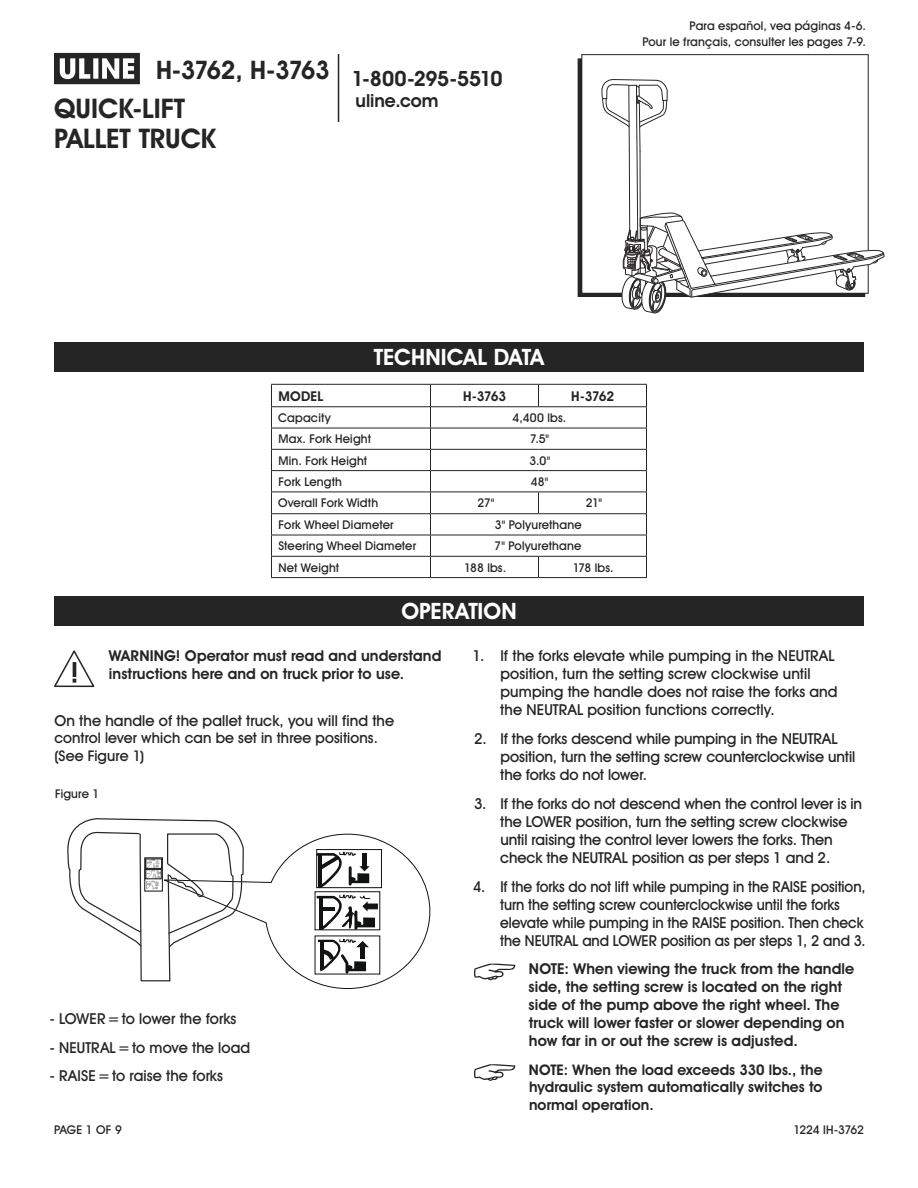
<style>
.page{position:relative;width:918px;height:1188px;background:#fff}
.page>*{position:absolute;margin:0;border:0;box-sizing:border-box;transform-origin:0 0}
.t1{font:700 27px/30px "Uline Two Knine";color:#252525}
.t2{font:700 25.5px "Uline Two Knine";letter-spacing:-.075em;color:#252525}
.t3{font:700 22.5px "Uline Two Knine";color:#fff}
.t4{font:700 21px "Uline Two Knine";letter-spacing:-.02em;color:#252525}
.t5{font:700 18px "Uline Two Knine";color:#252525}
.t6{font:15px/18px "Uline Two Knine";letter-spacing:-.005em;color:#252525}
.t7{font:700 15px/18px "Uline Two Knine";letter-spacing:.005em;color:#252525}
.t8{font:15px/18px "Uline Two Knine";letter-spacing:-.005em;color:#252525;scale:.96 1}
.t9{font:700 14.7px/17.5px "Uline Two Knine";letter-spacing:.005em;color:#252525;text-align:justify}
.t10{font:14.7px/17.5px "Uline Two Knine";letter-spacing:.005em;color:#252525}
.t11{font:700 13.5px "Uline Two Knine";letter-spacing:-.01em;color:#252525}
.t12{font:12px/16.8px "Uline Two Knine";letter-spacing:.015em;color:#252525;text-align:right}
.t13{font:12px "Uline Two Knine";letter-spacing:-.02em;color:#252525}
</style>
<div class="page">
<hr style="left:338px;top:54px;width:1px;height:68px;background:#252525">
<svg style="left:54px;top:53px;width:86px;height:31px"></svg>
<svg style="left:54px;top:650px;width:40px;height:37px"></svg>
<svg style="left:474px;top:964px;width:41px;height:16px"></svg>
<svg style="left:474px;top:1064px;width:41px;height:17px"></svg>
<div style="left:54px;top:596px;width:810px;height:30px;background:#252525"></div>
<div style="left:54px;top:342px;width:810px;height:30px;background:#252525"></div>
<svg style="left:67px;top:819px;width:364px;height:170px"></svg>
<svg style="left:601px;top:80px;width:284px;height:234px"></svg>
<hr style="left:271px;top:384px;width:160px;height:1px;background:#252525">
<hr style="left:431px;top:384px;width:108px;height:1px;background:#252525">
<hr style="left:539px;top:384px;width:108px;height:1px;background:#252525">
<svg style="left:538px;top:385px;width:1px;height:21px"></svg>
<hr style="left:271px;top:406px;width:160px;height:1px;background:#252525">
<hr style="left:431px;top:406px;width:108px;height:1px;background:#252525">
<hr style="left:539px;top:406px;width:108px;height:1px;background:#252525">
<hr style="left:271px;top:428px;width:160px;height:1px;background:#252525">
<hr style="left:431px;top:428px;width:108px;height:1px;background:#252525">
<hr style="left:539px;top:428px;width:108px;height:1px;background:#252525">
<hr style="left:271px;top:449px;width:160px;height:1px;background:#252525">
<hr style="left:431px;top:449px;width:108px;height:1px;background:#252525">
<hr style="left:539px;top:449px;width:108px;height:1px;background:#252525">
<hr style="left:271px;top:470px;width:160px;height:1px;background:#252525">
<hr style="left:431px;top:470px;width:108px;height:1px;background:#252525">
<hr style="left:539px;top:470px;width:108px;height:1px;background:#252525">
<hr style="left:271px;top:492px;width:160px;height:1px;background:#252525">
<hr style="left:431px;top:492px;width:108px;height:1px;background:#252525">
<hr style="left:539px;top:492px;width:108px;height:1px;background:#252525">
<svg style="left:538px;top:492px;width:1px;height:21px"></svg>
<hr style="left:271px;top:513px;width:160px;height:1px;background:#252525">
<hr style="left:431px;top:513px;width:108px;height:1px;background:#252525">
<hr style="left:539px;top:513px;width:108px;height:1px;background:#252525">
<hr style="left:271px;top:535px;width:160px;height:1px;background:#252525">
<hr style="left:431px;top:535px;width:108px;height:1px;background:#252525">
<hr style="left:539px;top:535px;width:108px;height:1px;background:#252525">
<hr style="left:271px;top:556px;width:160px;height:1px;background:#252525">
<svg style="left:271px;top:385px;width:1px;height:192px"></svg>
<hr style="left:431px;top:556px;width:108px;height:1px;background:#252525">
<svg style="left:430px;top:385px;width:1px;height:192px"></svg>
<hr style="left:539px;top:556px;width:108px;height:1px;background:#252525">
<svg style="left:538px;top:557px;width:1px;height:20px"></svg>
<svg style="left:646px;top:385px;width:1px;height:192px"></svg>
<hr style="left:271px;top:577px;width:160px;height:1px;background:#252525">
<hr style="left:431px;top:577px;width:108px;height:1px;background:#252525">
<hr style="left:539px;top:577px;width:108px;height:1px;background:#252525">
<h2 class="t2" style="left:156px;top:54px;width:175px">H-3762, H-3763</h2>
<h1 class="t1" style="left:54px;top:94px;width:163px">QUICK-LIFT<br>PALLET TRUCK</h1>
<h3 class="t4" style="left:352px;top:66px;width:152px">1-800-295-5510</h3>
<p class="t5" style="left:356px;top:90px;width:84px">uline.com</p>
<p class="t12" style="left:642px;top:17px;width:225px">Para español, vea páginas 4-6.<br>Pour le français, consulter les pages 7-9.</p>
<h3 class="t3" style="left:374px;top:344px;width:172px">TECHNICAL DATA</h3>
<p class="t11" style="left:279px;top:388px;width:46px">MODEL</p>
<p class="t11" style="left:463px;top:388px;width:45px">H-3763</p>
<p class="t11" style="left:571px;top:388px;width:45px">H-3762</p>
<p class="t12" style="left:278px;top:409px;width:54px">Capacity</p>
<p class="t12" style="left:513px;top:409px;width:55px">4,400 lbs.</p>
<p class="t12" style="left:279px;top:431px;width:94px">Max. Fork Height</p>
<p class="t12" style="left:530px;top:431px;width:21px">7.5"</p>
<p class="t12" style="left:279px;top:452px;width:90px">Min. Fork Height</p>
<p class="t12" style="left:529px;top:452px;width:23px">3.0"</p>
<p class="t12" style="left:279px;top:473px;width:65px">Fork Length</p>
<p class="t12" style="left:531px;top:473px;width:19px">48"</p>
<p class="t12" style="left:278px;top:495px;width:101px">Overall Fork Width</p>
<p class="t12" style="left:477px;top:495px;width:19px">27"</p>
<p class="t12" style="left:586px;top:495px;width:18px">21"</p>
<p class="t12" style="left:279px;top:516px;width:117px">Fork Wheel Diameter</p>
<p class="t12" style="left:495px;top:516px;width:88px">3" Polyurethane</p>
<p class="t12" style="left:278px;top:537px;width:139px">Steering Wheel Diameter</p>
<p class="t12" style="left:494px;top:537px;width:89px">7" Polyurethane</p>
<p class="t12" style="left:279px;top:559px;width:62px">Net Weight</p>
<p class="t12" style="left:464px;top:559px;width:43px">188 lbs.</p>
<p class="t12" style="left:573px;top:559px;width:43px">178 lbs.</p>
<h3 class="t3" style="left:401px;top:598px;width:117px">OPERATION</h3>
<p class="t7" style="left:109px;top:647px;width:334px">WARNING! Operator must read and understand instructions here and on truck prior to use.</p>
<p class="t6" style="left:54px;top:711px;width:341px">On the handle of the pallet truck, you will find the</p>
<p class="t10" style="left:54px;top:729px;width:325px">control lever which can be set in three positions. (See Figure 1)</p>
<p class="t12" style="left:55px;top:786px;width:46px">Figure 1</p>
<p class="t6" style="left:50px;top:1009px;width:188px">- LOWER=to lower the forks</p>
<p class="t6" style="left:50px;top:1038px;width:202px">- NEUTRAL=to move the load</p>
<p class="t6" style="left:50px;top:1067px;width:175px">- RAISE=to raise the forks</p>
<p class="t6" style="left:500px;top:647px;width:339px;text-indent:-28px">1. If the forks elevate while pumping in the NEUTRAL position, turn the setting screw clockwise until pumping the handle does not raise the forks and the NEUTRAL position functions correctly.</p>
<p class="t6" style="left:500px;top:729px;width:357px;text-indent:-26px">2. If the forks descend while pumping in the NEUTRAL position, turn the setting screw counterclockwise until the forks do not lower.</p>
<p class="t6" style="left:500px;top:794px;width:364px;text-indent:-26px">3. If the forks do not descend when the control lever is in the LOWER position, turn the setting screw clockwise until raising the control lever lowers the forks. Then check the NEUTRAL position as per steps 1 and 2.</p>
<p class="t8" style="left:500px;top:877px;width:382px;text-indent:-27px">4. If the forks do not lift while pumping in the RAISE position, turn the setting screw counterclockwise until the forks elevate while pumping in the RAISE position. Then check the NEUTRAL and LOWER position as per steps 1, 2 and 3.</p>
<p class="t7" style="left:529px;top:960px;width:327px">NOTE: When viewing the truck from the handle side, the setting screw is located on the right side of the pump above the right wheel. The truck will lower faster or slower depending on how far in or out the screw is adjusted.</p>
<p class="t9" style="left:529px;top:1061px;width:295px">NOTE: When the load exceeds 330 lbs., the hydraulic system automatically switches to normal operation.</p>
<p class="t12" style="left:54px;top:1121px;width:69px">PAGE 1 OF 9</p>
<p class="t13" style="left:793px;top:1122px;width:72px">1224 IH-3762</p>
</div>
